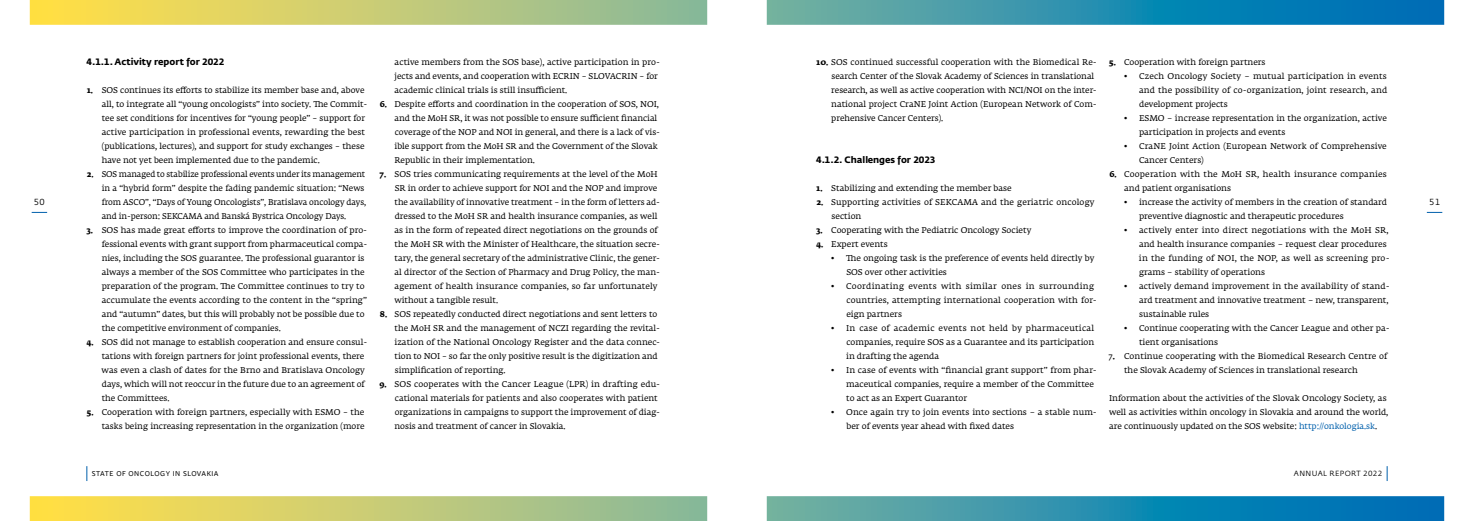
<style>
.page{position:relative;width:1474px;height:521px;background:#fff}
.page>*{position:absolute;margin:0;border:0;box-sizing:border-box;transform-origin:0 0}
.t1{font:700 9.19px "Fedra Sans Pro";color:#000}
.t2{font:8.75px "Fedra Sans Pro";color:#000}
.t3{font:8.31px/14px "Fedra Serif A Std";color:#000}
.t4{font:8.31px/14px "Fedra Serif A Std";letter-spacing:.025em;color:#000}
.t5{font:7.44px "Samo Sans Pro";letter-spacing:.065em;color:#000}
.t6{font:7.44px "Fedra Sans Pro";letter-spacing:.06em;color:#000}
.s1{font-weight:700}
.s2{color:#0060ac}
</style>
<div class="page">
<svg style="left:30px;top:0;width:1414px;height:25px;background:#7fb195"></svg>
<svg style="left:30px;top:496px;width:1414px;height:25px;background:#7fb195"></svg>
<svg style="left:1426px;top:212px;width:16px;height:1px"></svg>
<svg style="left:32px;top:212px;width:15px;height:1px"></svg>
<svg style="left:86px;top:466px;width:1px;height:15px"></svg>
<svg style="left:1386px;top:466px;width:1px;height:15px"></svg>
<p class="t1" style="left:87px;top:56px;width:139px">4.1.1. Activity report for 2022</p>
<p class="t3" style="left:102px;top:83px;width:267px;text-indent:-15px"><span class="s1">1.</span> SOS continues its efforts to stabilize its member base and, above all, to integrate all “young oncologists” into society. The Commit&shy;tee set conditions for incentives for “young people” ‒ support for active participation in professional events, rewarding the best (publications, lectures), and support for study exchanges ‒ these have not yet been implemented due to the pandemic.</p>
<p class="t3" style="left:102px;top:167px;width:266px;text-indent:-15px"><span class="s1">2.</span> SOS managed to stabilize professional events under its management in a “hybrid form” despite the fading pandemic situation: “News from ASCO”, “Days of Young Oncologists”, Bratislava oncology days, and in-person: SEKCAMA and Banská Bystrica Oncology Days.</p>
<p class="t3" style="left:102px;top:223px;width:267px;text-indent:-15px"><span class="s1">3.</span> SOS has made great efforts to improve the coordination of pro&shy;fessional events with grant support from pharmaceutical compa&shy;nies, including the SOS guarantee. The professional guarantor is always a member of the SOS Committee who participates in the preparation of the program. The Committee continues to try to accumulate the events according to the content in the “spring” and “autumn” dates, but this will probably not be possible due to the competitive environment of companies.</p>
<p class="t3" style="left:102px;top:335px;width:267px;text-indent:-15px"><span class="s1">4.</span> SOS did not manage to establish cooperation and ensure consul&shy;tations with foreign partners for joint professional events, there was even a clash of dates for the Brno and Bratislava Oncology days, which will not reoccur in the future due to an agreement of the Committees.</p>
<p class="t3" style="left:87px;top:405px;width:279px;text-align:right"><span class="s1">5.</span> Cooperation with foreign partners, especially with ESMO ‒ the tasks being increasing representation in the organization (more</p>
<p class="t3" style="left:394px;top:55px;width:267px">active members from the SOS base), active participation in pro&shy;jects and events, and cooperation with ECRIN ‒ SLOVACRIN ‒ for academic clinical trials is still insufficient.</p>
<p class="t3" style="left:394px;top:97px;width:267px;text-indent:-15px"><span class="s1">6.</span> Despite efforts and coordination in the cooperation of SOS, NOI, and the MoH SR, it was not possible to ensure sufficient financial coverage of the NOP and NOI in general, and there is a lack of vis&shy;ible support from the MoH SR and the Government of the Slovak Republic in their implementation.</p>
<p class="t3" style="left:394px;top:167px;width:267px;text-indent:-15px"><span class="s1">7.</span> SOS tries communicating requirements at the level of the MoH SR in order to achieve support for NOI and the NOP and improve the availability of innovative treatment ‒ in the form of letters ad&shy;dressed to the MoH SR and health insurance companies, as well as in the form of repeated direct negotiations on the grounds of the MoH SR with the Minister of Healthcare, the situation secre&shy;tary, the general secretary of the administrative Clinic, the gener&shy;al director of the Section of Pharmacy and Drug Policy, the man&shy;agement of health insurance companies, so far unfortunately without a tangible result.</p>
<p class="t3" style="left:394px;top:307px;width:267px;text-indent:-15px"><span class="s1">8.</span> SOS repeatedly conducted direct negotiations and sent letters to the MoH SR and the management of NCZI regarding the revital&shy;ization of the National Oncology Register and the data connec&shy;tion to NOI ‒ so far the only positive result is the digitization and simplification of reporting.</p>
<p class="t3" style="left:394px;top:377px;width:267px;text-indent:-15px"><span class="s1">9.</span> SOS cooperates with the Cancer League (LPR) in drafting edu&shy;cational materials for patients and also cooperates with patient organizations in campaigns to support the improvement of diag&shy;nosis and treatment of cancer in Slovakia.</p>
<p class="t3" style="left:831px;top:55px;width:267px;text-indent:-15px"><span class="s1">10.</span> SOS continued successful cooperation with the Biomedical Re&shy;search Center of the Slovak Academy of Sciences in translational research, as well as active cooperation with NCI/NOI on the inter&shy;national project CraNE Joint Action (European Network of Com&shy;prehensive Cancer Centers).</p>
<p class="t1" style="left:816px;top:154px;width:121px">4.1.2. Challenges for 2023</p>
<p class="t3" style="left:816px;top:181px;width:197px"><span class="s1">1.</span> Stabilizing and extending the member base</p>
<p class="t3" style="left:831px;top:195px;width:264px;text-indent:-15px"><span class="s1">2.</span> Supporting activities of SEKCAMA and the geriatric oncology section</p>
<p class="t3" style="left:816px;top:223px;width:217px"><span class="s1">3.</span> Cooperating with the Pediatric Oncology Society</p>
<p class="t3" style="left:816px;top:237px;width:73px"><span class="s1">4.</span> Expert events</p>
<p class="t3" style="left:846px;top:251px;width:249px;text-indent:-15px">• The ongoing task is the preference of events held directly by<br>SOS over other activities</p>
<p class="t3" style="left:846px;top:279px;width:252px;text-indent:-15px">• Coordinating events with similar ones in surrounding countries, attempting international cooperation with for&shy;eign partners</p>
<p class="t3" style="left:846px;top:321px;width:249px;text-align:justify;text-indent:-15px">• In case of academic events not held by pharmaceutical companies, require SOS as a Guarantee and its participation in drafting the agenda</p>
<p class="t3" style="left:846px;top:363px;width:252px;text-indent:-15px">• In case of events with “financial grant support” from phar&shy;maceutical companies, require a member of the Committee to act as an Expert Guarantor</p>
<p class="t3" style="left:846px;top:405px;width:252px;text-indent:-15px">• Once again try to join events into sections – a stable num&shy;ber of events year ahead with fixed dates</p>
<p class="t3" style="left:1109px;top:55px;width:158px"><span class="s1">5.</span> Cooperation with foreign partners</p>
<p class="t3" style="left:1139px;top:69px;width:250px;text-align:justify;text-indent:-15px">• Czech Oncology Society – mutual participation in events and the possibility of co-organization, joint research, and development projects</p>
<p class="t3" style="left:1139px;top:111px;width:249px;text-indent:-15px">• ESMO – increase representation in the organization, active participation in projects and events</p>
<p class="t3" style="left:1139px;top:139px;width:249px;text-indent:-15px">• CraNE Joint Action (European Network of Comprehensive<br>Cancer Centers)</p>
<p class="t4" style="left:1124px;top:167px;width:264px;text-indent:-15px"><span class="s1">6.</span> Cooperation with the MoH SR, health insurance companies and patient organisations</p>
<p class="t3" style="left:1139px;top:195px;width:249px;text-indent:-15px">• increase the activity of members in the creation of standard preventive diagnostic and therapeutic procedures</p>
<p class="t3" style="left:1138px;top:223px;width:252px;text-indent:-15px">• actively enter into direct negotiations with the MoH SR, and health insurance companies – request clear procedures in the funding of NOI, the NOP, as well as screening pro&shy;grams – stability of operations</p>
<p class="t3" style="left:1139px;top:279px;width:252px;text-indent:-15px">• actively demand improvement in the availability of stand&shy;ard treatment and innovative treatment – new, transparent, sustainable rules</p>
<p class="t3" style="left:1138px;top:321px;width:252px;text-indent:-15px">• Continue cooperating with the Cancer League and other pa&shy;tient organisations</p>
<p class="t3" style="left:1124px;top:349px;width:265px;text-indent:-16px">7<span class="s1">.</span> Continue cooperating with the Biomedical Research Centre of the Slovak Academy of Sciences in translational research</p>
<p class="t3" style="left:1109px;top:391px;width:281px">Information about the activities of the Slovak Oncology Society, as well as activities within oncology in Slovakia and around the world, are continuously updated on the SOS website: <span class="s2">http://onkologia.sk</span>.</p>
<p class="t2" style="left:34px;top:196px;width:12px">50</p>
<p class="t2" style="left:1429px;top:196px;width:12px">51</p>
<p class="t5" style="left:92px;top:469px;width:128px">STATE OF ONCOLOGY IN SLOVAKIA</p>
<p class="t6" style="left:1293px;top:469px;width:90px">ANNUAL REPORT 2022</p>
</div>
